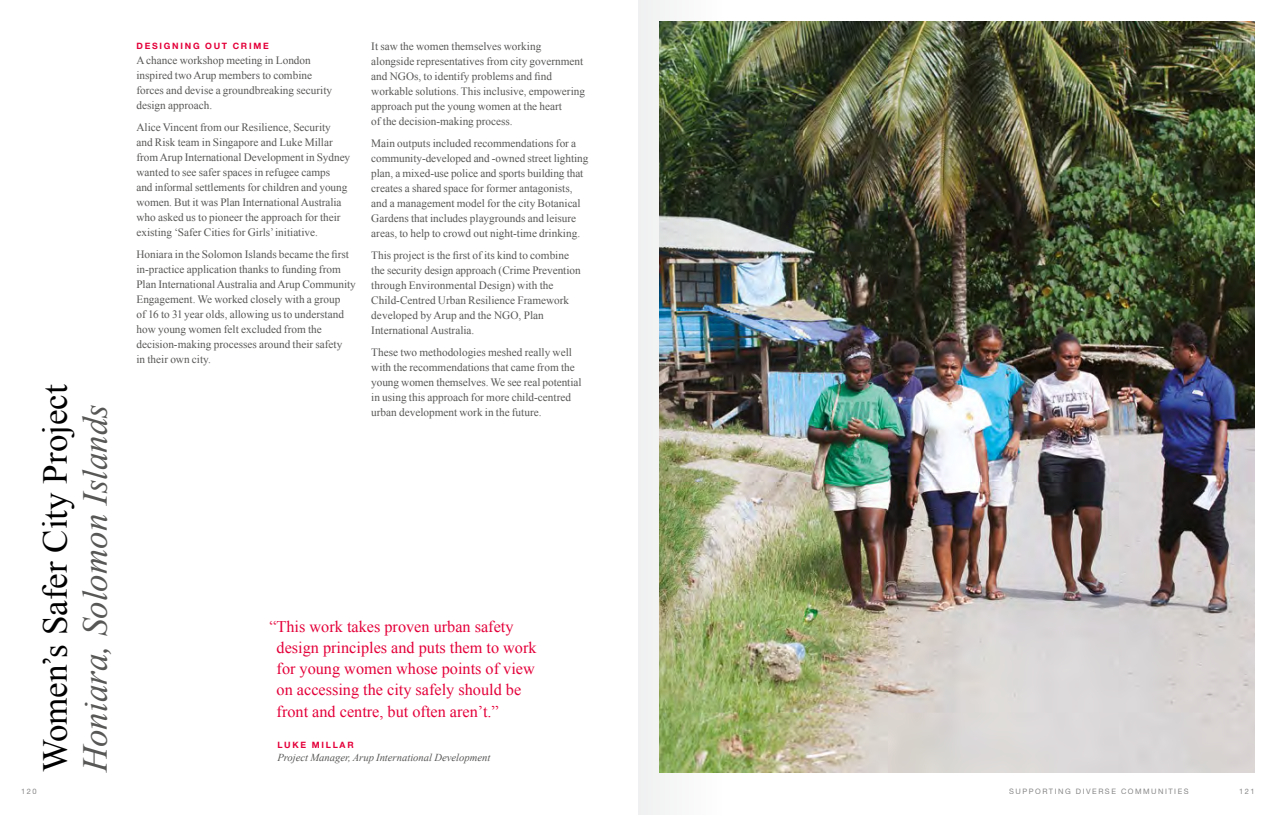
<style>
.page{position:relative;width:1276px;height:815px;background:#fff}
.page>*{position:absolute;margin:0;border:0;box-sizing:border-box;transform-origin:0 0}
.t1{font:35px "Times New Roman";color:#000}
.t2{font:italic 35px "Times New Roman";color:#575756}
.t3{font:16.25px/21.2px "Times New Roman";color:#e4003a}
.t4{font:11.25px/15px "Times New Roman";color:#575756}
.t5{font:italic 10.62px "Times New Roman";color:#575756}
.t6{font:700 8.75px "Helvetica Neue LT Std";letter-spacing:.2em;color:#e4003a}
.t7{font:7.5px "Helvetica Neue LT Std";letter-spacing:.2em;color:#878787}
</style>
<div class="page">
<img style="left:753px;top:21px;width:501px;height:751px">
<img style="left:638px;top:0;width:115px;height:815px">
<h1 class="t1" style="left:32px;top:772px;width:390px;rotate:-90deg">Women’s Safer City Project</h1>
<h1 class="t2" style="left:71px;top:772px;width:370px;rotate:-90deg">Honiara, Solomon Islands</h1>
<p class="t6" style="left:136px;top:40px;width:134px">DESIGNING OUT CRIME</p>
<p class="t4" style="left:136px;top:52px;width:197px">A chance workshop meeting in London inspired two Arup members to combine forces and devise a groundbreaking security design approach.</p>
<p class="t4" style="left:136px;top:119px;width:215px">Alice Vincent from our Resilience, Security<br>and Risk team in Singapore and Luke Millar from Arup International Development in Sydney wanted to see safer spaces in refugee camps<br>and informal settlements for children and young women. But it was Plan International Australia who asked us to pioneer the approach for their existing ‘Safer Cities for Girls’ initiative.</p>
<p class="t4" style="left:136px;top:246px;width:221px">Honiara in the Solomon Islands became the first in-practice application thanks to funding from Plan International Australia and Arup Community Engagement. We worked closely with a group<br>of 16 to 31 year olds, allowing us to understand how young women felt excluded from the decision-making processes around their safety<br>in their own city.</p>
<p class="t4" style="left:371px;top:39px;width:215px">It saw the women themselves working alongside representatives from city government and NGOs, to identify problems and find workable solutions. This inclusive, empowering approach put the young women at the heart<br>of the decision-making process.</p>
<p class="t4" style="left:371px;top:136px;width:219px">Main outputs included recommendations for a community-developed and -owned street lighting plan, a mixed-use police and sports building that creates a shared space for former antagonists, and a management model for the city Botanical Gardens that includes playgrounds and leisure areas, to help to crowd out night-time drinking.</p>
<p class="t4" style="left:371px;top:248px;width:211px">This project is the first of its kind to combine the security design approach (Crime Prevention through Environmental Design) with the Child-Centred Urban Resilience Framework developed by Arup and the NGO, Plan International Australia.</p>
<p class="t4" style="left:371px;top:345px;width:212px">These two methodologies meshed really well with the recommendations that came from the young women themselves. We see real potential in using this approach for more child-centred urban development work in the future.</p>
<h2 class="t3" style="left:277px;top:615px;width:261px;text-indent:-7px">“This work takes proven urban safety design principles and puts them to work for young women whose points of view on accessing the city safely should be front and centre, but often aren’t.”</h2>
<p class="t6" style="left:277px;top:739px;width:78px">LUKE MILLAR</p>
<p class="t5" style="left:277px;top:750px;width:214px">Project Manager, Arup International Development</p>
<p class="t7" style="left:21px;top:787px;width:17px">120</p>
<p class="t7" style="left:1009px;top:787px;width:181px">SUPPORTING DIVERSE COMMUNITIES</p>
<p class="t7" style="left:1239px;top:787px;width:17px">121</p>
</div>
